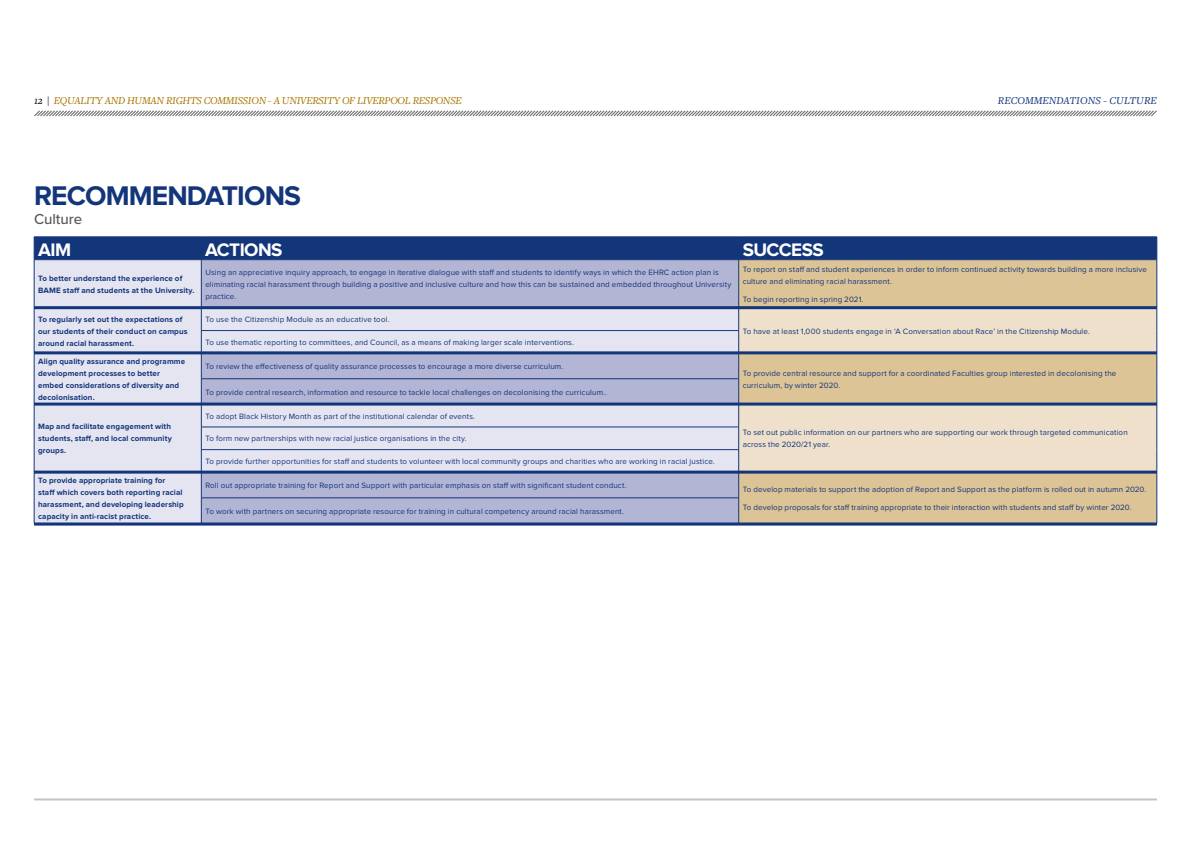
<style>
.page{position:relative;width:1191px;height:842px;background:#fff}
.page>*{position:absolute;margin:0;border:0;box-sizing:border-box;transform-origin:0 0}
.t1{font:700 28px "Proxima Nova";letter-spacing:-.03em;color:#13357a}
.t2{font:700 18.8px "Proxima Nova";letter-spacing:-.03em;color:#fff}
.t3{font:500 15px "Proxima Nova";letter-spacing:-.005em;color:#575756}
.t4{font:italic 11px "Freight Text Pro";letter-spacing:-.03em;color:#a77700}
.t5{font:italic 11px "Freight Text Pro";color:#13357a}
.t6{font:8px/12px "Proxima Nova";letter-spacing:.015em;color:#13357a}
.t7{font:700 8px/12px "Proxima Nova";letter-spacing:.015em;color:#13357a}
.s1{color:#000}
</style>
<div class="page">
<hr style="left:595px;top:798px;width:562px;height:2px;background:#9d9d9c">
<hr style="left:34px;top:798px;width:561px;height:2px;background:#9d9d9c">
<svg style="left:34px;top:110px;width:1123px;height:7px"></svg>
<div style="left:35px;top:260px;width:166px;height:263px;background:#e5e5f2"></div>
<div style="left:202px;top:260px;width:536px;height:263px;background:#b3b5d5"></div>
<div style="left:739px;top:260px;width:417px;height:263px;background:#ddc497"></div>
<svg style="left:202px;top:309px;width:536px;height:162px;background:#d1d2e6"></svg>
<svg style="left:739px;top:309px;width:417px;height:162px;background:#e6d5b9"></svg>
<div style="left:34px;top:237px;width:1123px;height:22px;background:#13357a"></div>
<hr style="left:34px;top:259px;width:167px;height:1px;background:#13357a">
<hr style="left:34px;top:260px;width:1px;height:48px;background:#13357a">
<hr style="left:201px;top:259px;width:537px;height:1px;background:#13357a">
<hr style="left:201px;top:260px;width:1px;height:48px;background:#13357a">
<hr style="left:738px;top:259px;width:419px;height:1px;background:#13357a">
<hr style="left:738px;top:260px;width:1px;height:48px;background:#13357a">
<hr style="left:1156px;top:260px;width:1px;height:48px;background:#13357a">
<hr style="left:201px;top:330px;width:538px;height:1px;background:#13357a">
<hr style="left:201px;top:379px;width:538px;height:1px;background:#13357a">
<hr style="left:201px;top:427px;width:538px;height:1px;background:#13357a">
<hr style="left:201px;top:449px;width:538px;height:1px;background:#13357a">
<svg style="left:34px;top:309px;width:1px;height:214px"></svg>
<hr style="left:201px;top:498px;width:538px;height:1px;background:#13357a">
<svg style="left:201px;top:309px;width:1px;height:214px"></svg>
<svg style="left:738px;top:309px;width:1px;height:214px"></svg>
<svg style="left:1156px;top:309px;width:1px;height:214px"></svg>
<hr style="left:34px;top:471px;width:1123px;height:3px;background:#13357a">
<hr style="left:34px;top:306px;width:1123px;height:3px;background:#13357a">
<hr style="left:34px;top:351px;width:1123px;height:3px;background:#13357a">
<hr style="left:34px;top:403px;width:1123px;height:3px;background:#13357a">
<hr style="left:34px;top:523px;width:1123px;height:3px;background:#13357a">
<h3 class="t4" style="left:34px;top:93px;width:429px"><span class="s1">12 |</span> EQUALITY AND HUMAN RIGHTS COMMISSION - A UNIVERSITY OF LIVERPOOL RESPONSE</h3>
<h3 class="t5" style="left:998px;top:93px;width:160px">RECOMMENDATIONS - CULTURE</h3>
<h1 class="t1" style="left:34px;top:180px;width:268px">RECOMMENDATIONS</h1>
<h2 class="t2" style="left:38px;top:239px;width:34px">AIM</h2>
<h2 class="t2" style="left:205px;top:239px;width:79px">ACTIONS</h2>
<h2 class="t2" style="left:742px;top:239px;width:82px">SUCCESS</h2>
<p class="t7" style="left:38px;top:272px;width:158px">To better understand the experience of<br>BAME staff and students at the University.</p>
<p class="t6" style="left:205px;top:266px;width:527px">Using an appreciative inquiry approach, to engage in iterative dialogue with staff and students to identify ways in which the EHRC action plan is eliminating racial harassment through building a positive and inclusive culture and how this can be sustained and embedded throughout University practice.</p>
<p class="t6" style="left:742px;top:264px;width:406px">To report on staff and student experiences in order to inform continued activity towards building a more inclusive culture and eliminating racial harassment.</p>
<h3 class="t3" style="left:34px;top:208px;width:50px">Culture</h3>
<p class="t6" style="left:742px;top:293px;width:122px">To begin reporting in spring 2021.</p>
<p class="t7" style="left:38px;top:313px;width:151px">To regularly set out the expectations of our students of their conduct on campus around racial harassment.</p>
<p class="t6" style="left:205px;top:314px;width:186px">To use the Citizenship Module as an educative tool.</p>
<p class="t6" style="left:205px;top:336px;width:370px">To use thematic reporting to committees, and Council, as a means of making larger scale interventions.</p>
<p class="t7" style="left:38px;top:355px;width:149px">Align quality assurance and programme development processes to better embed considerations of diversity and decolonisation.</p>
<p class="t6" style="left:205px;top:361px;width:359px">To review the effectiveness of quality assurance processes to encourage a more diverse curriculum.</p>
<p class="t6" style="left:205px;top:386px;width:403px">To provide central research, information and resource to tackle local challenges on decolonising the curriculum..</p>
<p class="t7" style="left:38px;top:421px;width:135px;text-align:justify">Map and facilitate engagement with students, staff, and local community groups.</p>
<p class="t6" style="left:205px;top:410px;width:271px">To adopt Black History Month as part of the institutional calendar of events.</p>
<p class="t6" style="left:205px;top:433px;width:263px">To form new partnerships with new racial justice organisations in the city.</p>
<p class="t6" style="left:205px;top:456px;width:511px">To provide further opportunities for staff and students to volunteer with local community groups and charities who are working in racial justice.</p>
<p class="t7" style="left:38px;top:474px;width:147px">To provide appropriate training for staff which covers both reporting racial harassment, and developing leadership capacity in anti-racist practice.</p>
<p class="t6" style="left:205px;top:480px;width:423px">Roll out appropriate training for Report and Support with particular emphasis on staff with significant student conduct.</p>
<p class="t6" style="left:205px;top:505px;width:420px">To work with partners on securing appropriate resource for training in cultural competency around racial harassment.</p>
<p class="t6" style="left:742px;top:325px;width:349px">To have at least 1,000 students engage in ‘A Conversation about Race’ in the Citizenship Module.</p>
<p class="t6" style="left:742px;top:367px;width:375px">To provide central resource and support for a coordinated Faculties group interested in decolonising the curriculum, by winter 2020.</p>
<p class="t6" style="left:742px;top:427px;width:386px">To set out public information on our partners who are supporting our work through targeted communication across the 2020/21 year.</p>
<p class="t6" style="left:742px;top:484px;width:405px">To develop materials to support the adoption of Report and Support as the platform is rolled out in autumn 2020.</p>
<p class="t6" style="left:742px;top:501px;width:390px">To develop proposals for staff training appropriate to their interaction with students and staff by winter 2020.</p>
</div>
